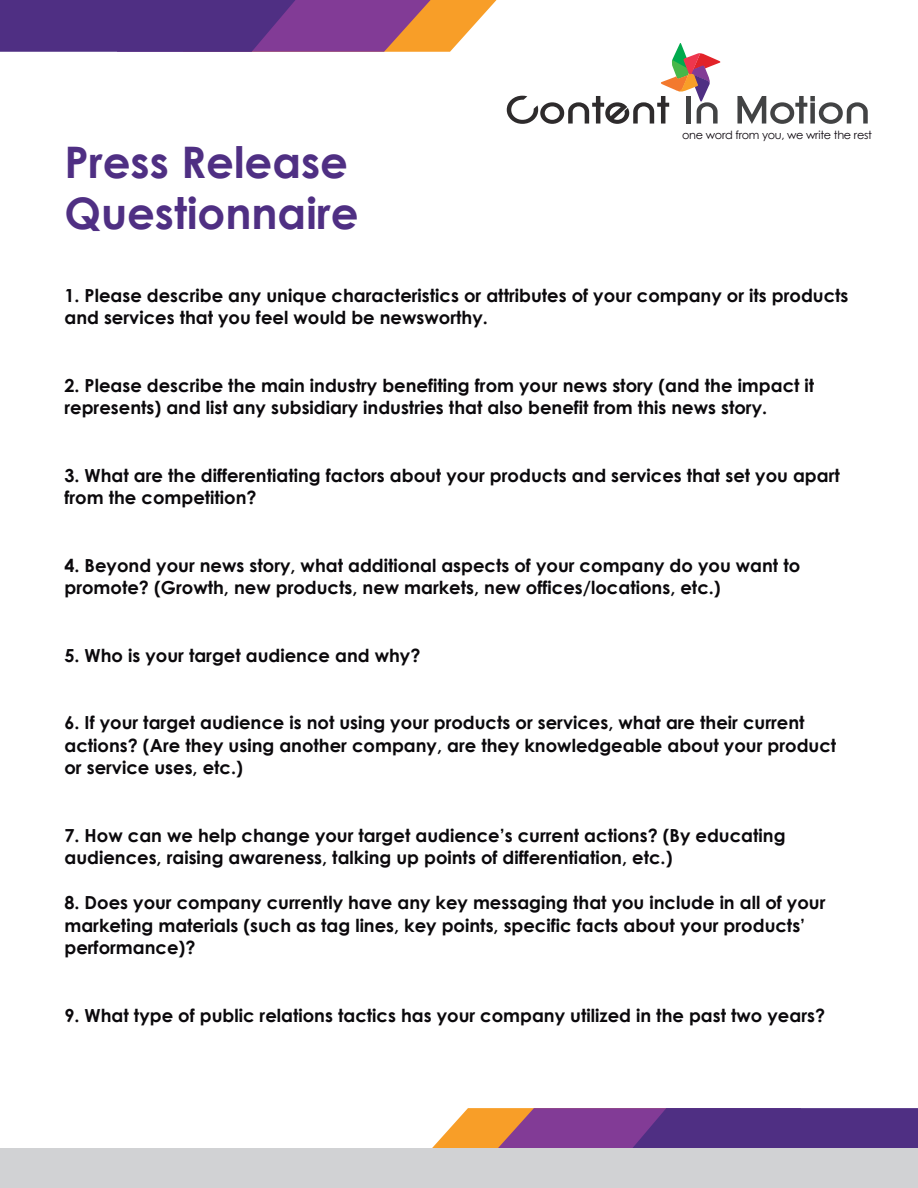
<style>
.page{position:relative;width:918px;height:1188px;background:#fff}
.page>*{position:absolute;margin:0;border:0;box-sizing:border-box;transform-origin:0 0}
.t1{font:700 43.5px/51px "Century Gothic";color:#4f2f83}
.t2{font:700 18px/22.5px "Century Gothic";color:#0b090c}
.t3{font:11.25px "Century Gothic";letter-spacing:-.025em;color:#100a11}
</style>
<div class="page">
<svg style="left:0;top:0;width:497px;height:52px;background:#7c4b82"></svg>
<svg style="left:421px;top:1108px;width:497px;height:41px;background:#7f5085"></svg>
<svg style="left:507px;top:43px;width:214px;height:81px"></svg>
<svg style="left:737px;top:96px;width:131px;height:28px"></svg>
<div style="left:0;top:1149px;width:918px;height:39px;background:#d1d2d4"></div>
<h1 class="t1" style="left:64px;top:135px;width:296px">Press Release<br>Questionnaire</h1>
<p class="t3" style="left:682px;top:127px;width:191px">one word from you, we write the rest</p>
<p class="t2" style="left:64px;top:283px;width:786px">1. Please describe any unique characteristics or attributes of your company or its products and services that you feel would be newsworthy.</p>
<p class="t2" style="left:64px;top:373px;width:751px">2. Please describe the main industry benefiting from your news story (and the impact it represents) and list any subsidiary industries that also benefit from this news story.</p>
<p class="t2" style="left:64px;top:463px;width:777px">3. What are the differentiating factors about your products and services that set you apart from the competition?</p>
<p class="t2" style="left:64px;top:553px;width:737px">4. Beyond your news story, what additional aspects of your company do you want to promote? (Growth, new products, new markets, new offices/locations, etc.)</p>
<p class="t2" style="left:64px;top:643px;width:358px">5. Who is your target audience and why?</p>
<p class="t2" style="left:64px;top:711px;width:773px">6. If your target audience is not using your products or services, what are their current actions? (Are they using another company, are they knowledgeable about your product or service uses, etc.)</p>
<p class="t2" style="left:64px;top:823px;width:723px">7. How can we help change your target audience’s current actions? (By educating audiences, raising awareness, talking up points of differentiation, etc.)</p>
<p class="t2" style="left:64px;top:891px;width:763px">8. Does your company currently have any key messaging that you include in all of your marketing materials (such as tag lines, key points, specific facts about your products’ performance)?</p>
<p class="t2" style="left:64px;top:1003px;width:762px">9. What type of public relations tactics has your company utilized in the past two years?</p>
</div>
